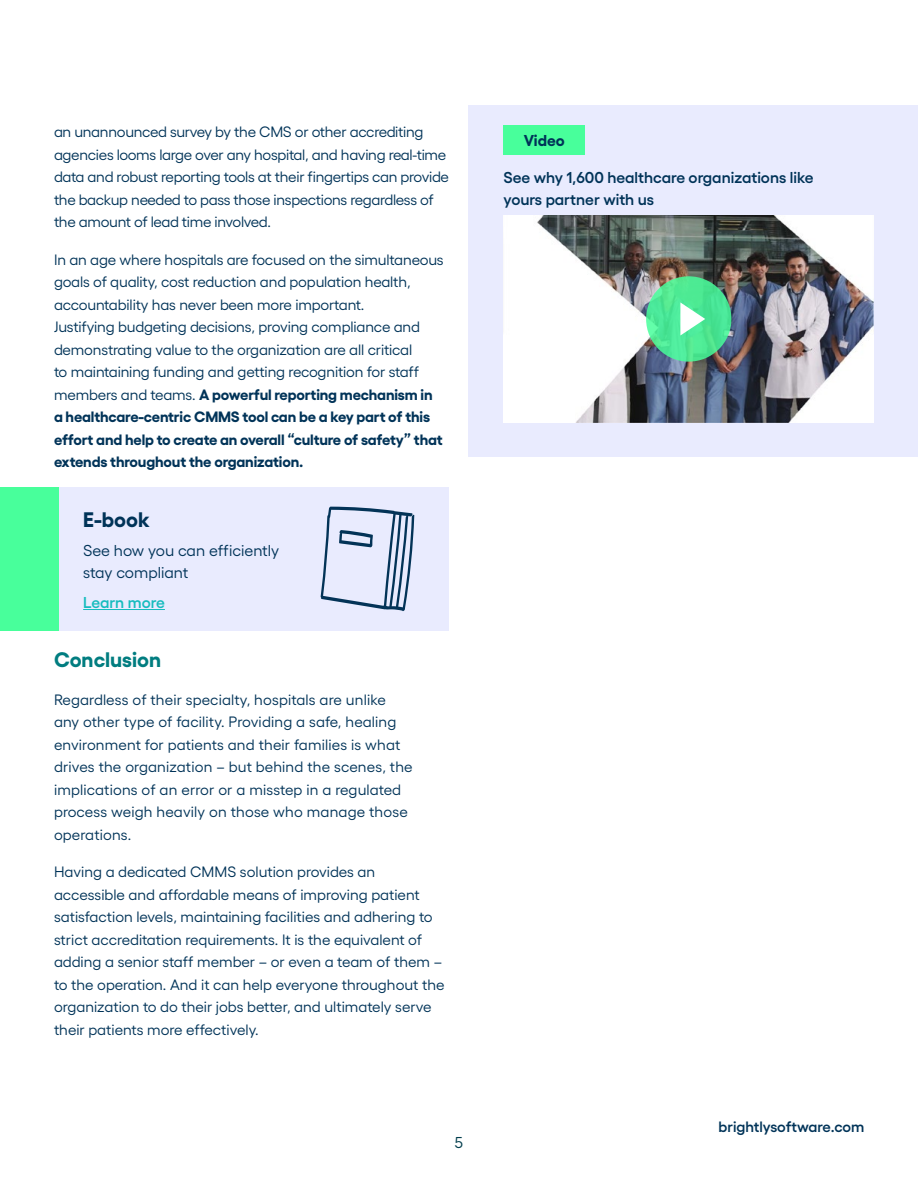
<style>
.page{position:relative;width:918px;height:1188px;background:#fff}
.page>*{position:absolute;margin:0;border:0;box-sizing:border-box;transform-origin:0 0}
.t1{font:700 21px "Yellix";color:#017d80}
.t2{font:700 21px "Yellix";color:#003358}
.t3{font:600 15.75px/22.5px "Yellix";color:#003358}
.t4{font:15.75px/22.5px "Yellix";color:#003358}
.t5{font:600 15.75px "Yellix";color:#17bcbe}
.t6{font:700 15.75px "Yellix";letter-spacing:-.005em;color:#003358}
.t7{font:15.75px "Yellix";color:#003d4c}
.t8{font:15px/22.5px "Yellix";letter-spacing:-.01em;color:#003358}
.t9{font:15px/22.5px "Yellix";letter-spacing:.01em;color:#003358}
.t10{font:600 15px "Yellix";color:#003358}
.s1{font-weight:700}
</style>
<div class="page">
<div style="left:59px;top:487px;width:390px;height:144px;background:#e9ebfe"></div>
<hr style="left:83px;top:609px;width:82px;height:1px;background:#17bcbe">
<div style="left:0;top:487px;width:59px;height:144px;background:#48ff9b"></div>
<svg style="left:321px;top:507px;width:93px;height:104px"></svg>
<div style="left:469px;top:106px;width:449px;height:351px;background:#e9ebfe"></div>
<img style="left:504px;top:215px;width:370px;height:208px">
<svg style="left:646px;top:276px;width:85px;height:86px;background:#4de795"></svg>
<svg style="left:680px;top:302px;width:25px;height:34px"></svg>
<div style="left:504px;top:125px;width:81px;height:29px;background:#48ff9b"></div>
<p class="t8" style="left:54px;top:119px;width:396px">an unannounced survey by the CMS or other accrediting agencies looms large over any hospital, and having real-time data and robust reporting tools at their fingertips can provide the backup needed to pass those inspections regardless of the amount of lead time involved.</p>
<p class="t8" style="left:54px;top:247px;width:391px">In an age where hospitals are focused on the simultaneous goals of quality, cost reduction and population health, accountability has never been more important.<br>Justifying budgeting decisions, proving compliance and demonstrating value to the organization are all critical<br>to maintaining funding and getting recognition for staff members and teams. <span class="s1">A powerful reporting mechanism in a healthcare-centric CMMS tool can be a key part of this effort and help to create an overall “culture of safety” that extends throughout the organization.</span></p>
<h1 class="t2" style="left:83px;top:502px;width:68px">E-book</h1>
<p class="t4" style="left:83px;top:537px;width:197px">See how you can efficiently stay compliant</p>
<p class="t5" style="left:83px;top:590px;width:83px">Learn more</p>
<h1 class="t1" style="left:54px;top:643px;width:109px">Conclusion</h1>
<p class="t9" style="left:54px;top:687px;width:360px">Regardless of their specialty, hospitals are unlike any other type of facility. Providing a safe, healing environment for patients and their families is what drives the organization – but behind the scenes, the implications of an error or a misstep in a regulated process weigh heavily on those who manage those operations.</p>
<p class="t8" style="left:54px;top:859px;width:392px">Having a dedicated CMMS solution provides an accessible and affordable means of improving patient satisfaction levels, maintaining facilities and adhering to strict accreditation requirements. It is the equivalent of adding a senior staff member – or even a team of them – to the operation. And it can help everyone throughout the organization to do their jobs better, and ultimately serve their patients more effectively.</p>
<p class="t7" style="left:455px;top:1131px;width:10px">5</p>
<p class="t6" style="left:524px;top:128px;width:42px">Video</p>
<p class="t3" style="left:504px;top:164px;width:312px">See why 1,600 healthcare organizations like yours partner with us</p>
<p class="t10" style="left:719px;top:1115px;width:147px">brightlysoftware.com</p>
</div>
